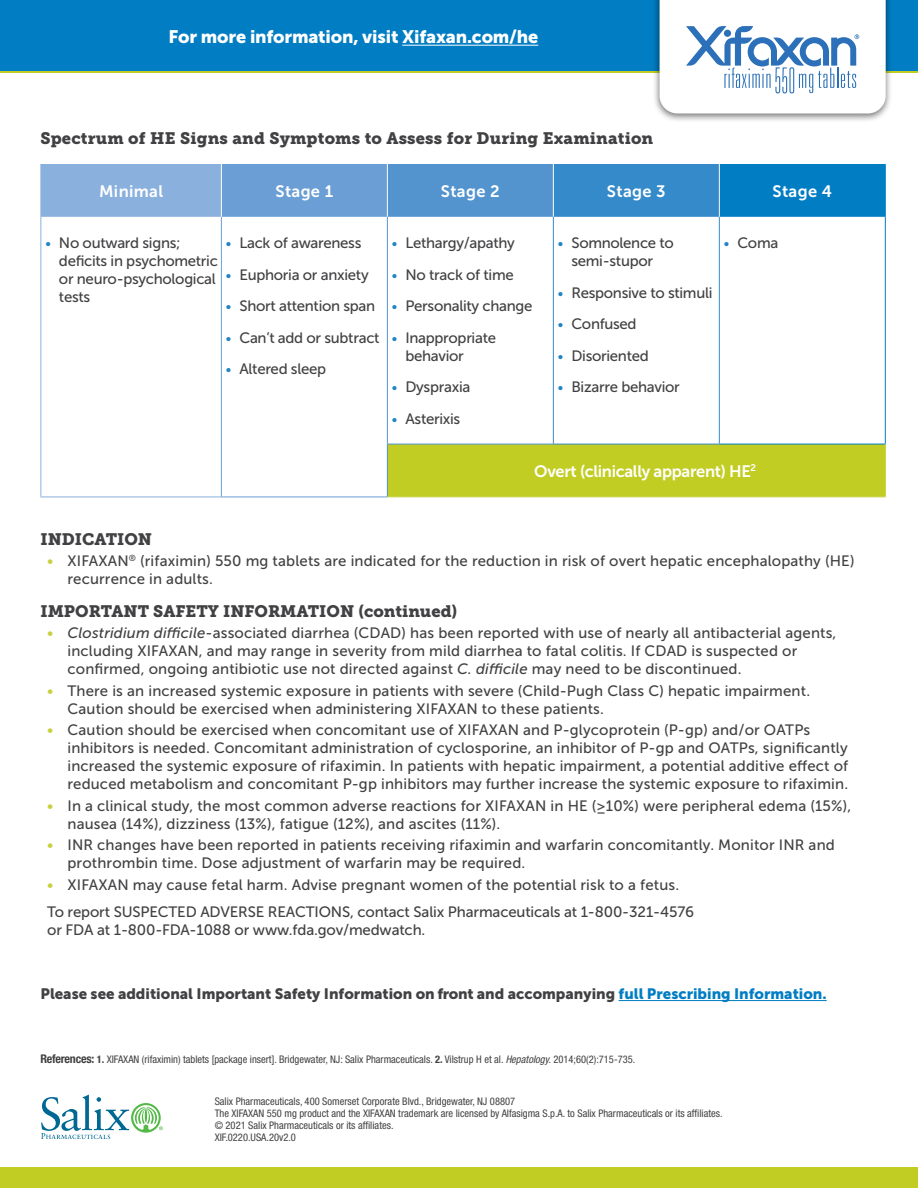
<style>
.page{position:relative;width:918px;height:1188px;background:#fff}
.page>*{position:absolute;margin:0;border:0;box-sizing:border-box;transform-origin:0 0}
.Section-head{font:18px "Museo Sans 900";letter-spacing:-.01em;color:#fff}
.Section-head-2{font:16.5px "Museo Slab 900";letter-spacing:.005em;color:#414042}
.t1{font:16.5px "Museo Sans 700";letter-spacing:.02em;color:#fff}
.t2{font:16.5px "Museo Sans 700";letter-spacing:-.02em;color:#fff}
.ISI-Bullet{font:15px/18px "Museo Sans 500";letter-spacing:.01em;color:#414042}
.ISI-Bullet-2{font:15px/18px "Museo Sans 500";letter-spacing:-.02em;color:#414042}
.ISI-Bullet-3{font:15px/18px "Museo Sans 500";letter-spacing:-.01em;color:#414042}
.ISI{font:15px "Museo Sans 900";color:#414042}
.t3{font:condensed 10.5px/12px "Helvetica Neue LT Std";color:#414042}
.s1{font-size:13.5px;color:#1f85c7}
.s2{font-family:"Museo Sans 500";font-size:15px;color:#c2cd23}
.s3{color:#c7d13c}
.s4{font-style:italic}
.s5{color:#007dc3}
.s6{font-weight:700;font-size:12px}
.s7{font-weight:700}
</style>
<div class="page">
<div style="left:0;top:1167px;width:918px;height:21px;background:#c2cd23"></div>
<svg style="left:41px;top:1095px;width:122px;height:44px"></svg>
<hr style="left:0;top:70px;width:918px;height:3px;background:#c2cd23">
<div style="left:0;top:0;width:918px;height:70px;background:#007dc3"></div>
<div style="left:652px;top:0;width:241px;height:123px;background:#000;opacity:.55"></div>
<svg style="left:660px;top:0;width:226px;height:114px"></svg>
<hr style="left:402px;top:45px;width:136px;height:1px;background:#fff">
<hr style="left:619px;top:1000px;width:208px;height:1px;background:#007dc3">
<div style="left:41px;top:164px;width:180px;height:53px;background:#8ab0dd"></div>
<div style="left:221px;top:164px;width:166px;height:53px;background:#6a9ed4"></div>
<div style="left:387px;top:164px;width:166px;height:53px;background:#5394cf"></div>
<div style="left:553px;top:164px;width:166px;height:53px;background:#358aca"></div>
<div style="left:719px;top:164px;width:166px;height:53px;background:#007dc3"></div>
<svg style="left:41px;top:217px;width:844px;height:280px"></svg>
<div style="left:387px;top:444px;width:498px;height:53px;background:#c2cd23"></div>
<hr style="left:885px;top:217px;width:1px;height:227px;background:#007dc3">
<hr style="left:387px;top:164px;width:1px;height:53px;background:#fff">
<hr style="left:553px;top:164px;width:1px;height:53px;background:#fff">
<hr style="left:40px;top:217px;width:1px;height:227px;background:#8ab0dd">
<hr style="left:40px;top:444px;width:1px;height:53px;background:#8ab0dd">
<hr style="left:40px;top:497px;width:181px;height:1px;background:#8ab0dd">
<hr style="left:221px;top:217px;width:1px;height:227px;background:#6a9ed4">
<hr style="left:221px;top:444px;width:1px;height:53px;background:#6a9ed4">
<hr style="left:221px;top:497px;width:166px;height:1px;background:#6a9ed4">
<hr style="left:387px;top:217px;width:1px;height:227px;background:#5394cf">
<hr style="left:553px;top:217px;width:1px;height:227px;background:#358aca">
<hr style="left:719px;top:217px;width:1px;height:227px;background:#358aca">
<hr style="left:387px;top:444px;width:166px;height:1px;background:#5394cf">
<hr style="left:387px;top:444px;width:1px;height:53px;background:#5394cf">
<hr style="left:553px;top:444px;width:167px;height:1px;background:#358aca">
<hr style="left:720px;top:444px;width:166px;height:1px;background:#007dc3">
<hr style="left:885px;top:444px;width:1px;height:53px;background:#c2cd23">
<hr style="left:387px;top:497px;width:166px;height:1px;background:#cfd660">
<hr style="left:553px;top:497px;width:166px;height:1px;background:#cfd660">
<hr style="left:719px;top:497px;width:167px;height:1px;background:#cfd660">
<hr style="left:719px;top:164px;width:1px;height:53px;background:#fff">
<hr style="left:885px;top:164px;width:1px;height:53px;background:#007dc3">
<hr style="left:40px;top:164px;width:1px;height:53px;background:#8ab0dd">
<hr style="left:221px;top:164px;width:1px;height:53px;background:#fff">
<p class="Section-head" style="left:168px;top:27px;width:371px">For more information, visit Xifaxan.com/he</p>
<p class="Section-head-2" style="left:40px;top:129px;width:614px">Spectrum of HE Signs and Symptoms to Assess for During Examination</p>
<p class="t1" style="left:99px;top:182px;width:65px">Minimal</p>
<p class="t1" style="left:276px;top:182px;width:59px">Stage 1</p>
<p class="t1" style="left:441px;top:182px;width:60px">Stage 2</p>
<p class="t1" style="left:607px;top:182px;width:60px">Stage 3</p>
<p class="t1" style="left:773px;top:182px;width:61px">Stage 4</p>
<p class="ISI-Bullet-2" style="left:59px;top:234px;width:160px;text-indent:-14px"><span class="s1">•</span> No outward signs; deficits in psychometric or neuro-psychological tests</p>
<p class="ISI-Bullet-2" style="left:226px;top:234px;width:137px"><span class="s1">•</span> Lack of awareness</p>
<p class="ISI-Bullet-2" style="left:392px;top:234px;width:124px"><span class="s1">•</span> Lethargy/apathy</p>
<p class="ISI-Bullet-2" style="left:392px;top:266px;width:123px"><span class="s1">•</span> No track of time</p>
<p class="ISI-Bullet-2" style="left:392px;top:297px;width:142px"><span class="s1">•</span> Personality change</p>
<p class="ISI-Bullet-2" style="left:405px;top:329px;width:92px;text-indent:-14px"><span class="s1">•</span> Inappropriate behavior</p>
<p class="ISI-Bullet-2" style="left:392px;top:378px;width:80px"><span class="s1">•</span> Dyspraxia</p>
<p class="ISI-Bullet-2" style="left:392px;top:410px;width:70px"><span class="s1">•</span> Asterixis</p>
<p class="ISI-Bullet-2" style="left:558px;top:234px;width:118px;text-align:center"><span class="s1">•</span> Somnolence to semi-stupor</p>
<p class="ISI-Bullet-2" style="left:558px;top:284px;width:156px"><span class="s1">•</span> Responsive to stimuli</p>
<p class="ISI-Bullet-2" style="left:558px;top:315px;width:80px"><span class="s1">•</span> Confused</p>
<p class="ISI-Bullet-2" style="left:558px;top:347px;width:92px"><span class="s1">•</span> Disoriented</p>
<p class="ISI-Bullet-2" style="left:558px;top:378px;width:123px"><span class="s1">•</span> Bizarre behavior</p>
<p class="ISI-Bullet" style="left:724px;top:234px;width:56px"><span class="s1">•</span> Coma</p>
<p class="ISI-Bullet-2" style="left:226px;top:266px;width:144px"><span class="s1">•</span> Euphoria or anxiety</p>
<p class="ISI-Bullet-2" style="left:226px;top:297px;width:151px"><span class="s1">•</span> Short attention span</p>
<p class="ISI-Bullet-2" style="left:226px;top:329px;width:155px"><span class="s1">•</span> Can’t add or subtract</p>
<p class="ISI-Bullet-2" style="left:226px;top:360px;width:102px"><span class="s1">•</span> Altered sleep</p>
<p class="t2" style="left:521px;top:462px;width:237px"><span class="s2">•</span> Overt (clinically apparent) HE<sup>2</sup></p>
<p class="Section-head-2" style="left:40px;top:529px;width:113px">INDICATION</p>
<p class="ISI-Bullet" style="left:68px;top:552px;width:789px;text-indent:-20px"><span class="s3">•</span> XIFAXAN<sup>®</sup> (rifaximin) 550 mg tablets are indicated for the reduction in risk of overt hepatic encephalopathy (HE) recurrence in adults.</p>
<p class="Section-head-2" style="left:40px;top:601px;width:418px">IMPORTANT SAFETY INFORMATION (continued)</p>
<p class="ISI-Bullet" style="left:68px;top:624px;width:770px;text-indent:-20px"><span class="s3">•</span> <span class="s4">Clostridium difficile</span>-associated diarrhea (CDAD) has been reported with use of nearly all antibacterial agents, including XIFAXAN, and may range in severity from mild diarrhea to fatal colitis. If CDAD is suspected or confirmed, ongoing antibiotic use not directed against <span class="s4">C. difficile</span> may need to be discontinued.</p>
<p class="ISI-Bullet" style="left:68px;top:681px;width:744px;text-indent:-20px"><span class="s3">•</span> There is an increased systemic exposure in patients with severe (Child-Pugh Class C) hepatic impairment.<br>Caution should be exercised when administering XIFAXAN to these patients.</p>
<p class="ISI-Bullet" style="left:68px;top:721px;width:782px;text-indent:-20px"><span class="s3">•</span> Caution should be exercised when concomitant use of XIFAXAN and P-glycoprotein (P-gp) and/or OATPs inhibitors is needed. Concomitant administration of cyclosporine, an inhibitor of P-gp and OATPs, significantly increased the systemic exposure of rifaximin. In patients with hepatic impairment, a potential additive effect of reduced metabolism and concomitant P-gp inhibitors may further increase the systemic exposure to rifaximin.</p>
<p class="ISI-Bullet" style="left:68px;top:797px;width:785px;text-indent:-20px"><span class="s3">•</span> In a clinical study, the most common adverse reactions for XIFAXAN in HE (≥10%) were peripheral edema (15%), nausea (14%), dizziness (13%), fatigue (12%), and ascites (11%).</p>
<p class="ISI-Bullet" style="left:68px;top:836px;width:769px;text-indent:-20px"><span class="s3">•</span> INR changes have been reported in patients receiving rifaximin and warfarin concomitantly. Monitor INR and prothrombin time. Dose adjustment of warfarin may be required.</p>
<p class="ISI-Bullet" style="left:47px;top:876px;width:633px"><span class="s3">•</span> XIFAXAN may cause fetal harm. Advise pregnant women of the potential risk to a fetus.</p>
<p class="ISI-Bullet-3" style="left:47px;top:903px;width:648px">To report SUSPECTED ADVERSE REACTIONS, contact Salix Pharmaceuticals at 1-800-321-4576 or FDA at 1-800-FDA-1088 or www.fda.gov/medwatch.</p>
<p class="ISI" style="left:40px;top:985px;width:788px">Please see additional Important Safety Information on front and accompanying <span class="s5">full Prescribing Information.</span></p>
<p class="t3" style="left:40px;top:1053px;width:596px"><span class="s6">References:</span> <span class="s7">1.</span> XIFAXAN (rifaximin) tablets [package insert]. Bridgewater, NJ: Salix Pharmaceuticals. <span class="s7">2.</span> Vilstrup H et al. <span class="s4">Hepatology.</span> 2014;60(2):715-735.</p>
<p class="t3" style="left:215px;top:1096px;width:302px">Salix Pharmaceuticals, 400 Somerset Corporate Blvd., Bridgewater, NJ 08807</p>
<p class="t3" style="left:215px;top:1108px;width:509px">The XIFAXAN 550 mg product and the XIFAXAN trademark are licensed by Alfasigma S.p.A. to Salix Pharmaceuticals or its affiliates.</p>
<p class="t3" style="left:215px;top:1120px;width:180px">© 2021 Salix Pharmaceuticals or its affiliates.<br>XIF.0220.USA.20v2.0</p>
</div>
